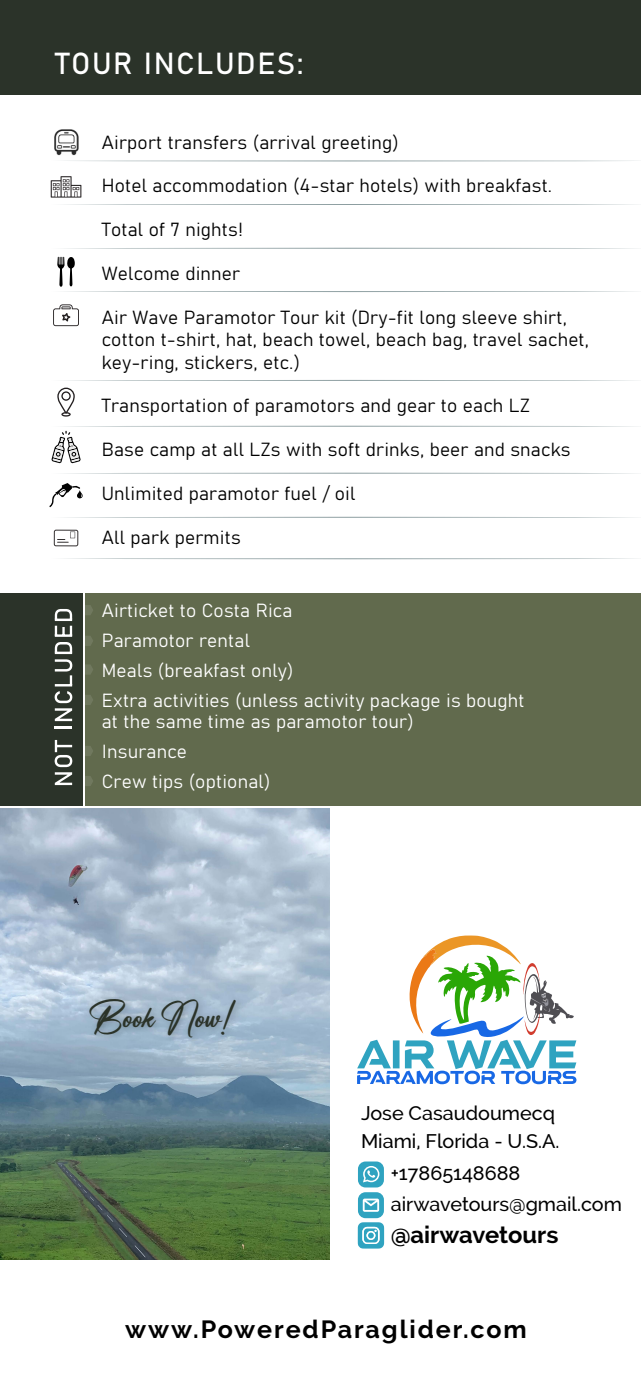
<style>
.page{position:relative;width:641px;height:1387px;background:#fff}
.page>*{position:absolute;margin:0;border:0;box-sizing:border-box;transform-origin:0 0}
.t1{font:34.12px "Anthony Hunter";letter-spacing:-.01em;color:#2b3329}
.t2{font:30px "Bahnschrift";letter-spacing:.05em;color:#fff}
.t3{font:700 25px "Raleway";letter-spacing:.075em;color:#000}
.t4{font:700 23.69px "Raleway";color:#000}
.t5{font:500 19.75px/27.6px "Raleway";color:#000}
.t6{font:18.75px/22.5px "Bahnschrift";letter-spacing:.01em;color:#000}
.t7{font:18.75px/30px "Bahnschrift";letter-spacing:.01em;color:#fff}
</style>
<div class="page">
<svg style="left:358px;top:1191px;width:26px;height:26px"></svg>
<svg style="left:362px;top:1198px;width:17px;height:13px"></svg>
<div style="left:358px;top:1161px;width:26px;height:26px;background:#2fa3c0;border-radius:8px"></div>
<svg style="left:363px;top:1166px;width:16px;height:16px"></svg>
<svg style="left:357px;top:1222px;width:27px;height:26px"></svg>
<svg style="left:357px;top:935px;width:219px;height:149px"></svg>
<div style="left:0;top:0;width:640px;height:95px;background:#2b3329"></div>
<div style="left:0;top:593px;width:83px;height:213px;background:#2b3329"></div>
<div style="left:85px;top:593px;width:555px;height:213px;background:#616a4d"></div>
<img style="left:54px;top:129px;width:34px;height:32px">
<svg style="left:51px;top:176px;width:30px;height:21px"></svg>
<svg style="left:57px;top:387px;width:18px;height:29px"></svg>
<svg style="left:53px;top:304px;width:26px;height:22px"></svg>
<svg style="left:49px;top:483px;width:34px;height:24px"></svg>
<svg style="left:54px;top:529px;width:24px;height:17px"></svg>
<svg style="left:93px;top:161px;width:516px;height:1px"></svg>
<svg style="left:64px;top:204px;width:573px;height:1px"></svg>
<svg style="left:64px;top:248px;width:573px;height:1px"></svg>
<svg style="left:57px;top:256px;width:580px;height:36px"></svg>
<svg style="left:64px;top:380px;width:573px;height:1px"></svg>
<svg style="left:51px;top:426px;width:586px;height:37px"></svg>
<svg style="left:158px;top:472px;width:386px;height:1px"></svg>
<svg style="left:64px;top:517px;width:573px;height:1px"></svg>
<svg style="left:64px;top:558px;width:573px;height:1px"></svg>
<svg style="left:55px;top:740px;width:17px;height:45px"></svg>
<hr style="left:55px;top:726px;width:17px;height:3px;background:#fff">
<svg style="left:55px;top:642px;width:17px;height:79px"></svg>
<svg style="left:55px;top:609px;width:17px;height:27px"></svg>
<svg style="left:85px;top:605px;width:8px;height:10px"></svg>
<svg style="left:85px;top:636px;width:8px;height:10px"></svg>
<svg style="left:85px;top:665px;width:8px;height:9px"></svg>
<svg style="left:85px;top:695px;width:8px;height:10px"></svg>
<svg style="left:85px;top:746px;width:8px;height:10px"></svg>
<svg style="left:85px;top:776px;width:8px;height:10px"></svg>
<img style="left:0;top:808px;width:329px;height:450px">
<img style="left:81px;top:986px;width:173px;height:67px">
<h2 class="t2" style="left:55px;top:41px;width:250px">TOUR INCLUDES:</h2>
<p class="t6" style="left:102px;top:129px;width:298px">Airport transfers (arrival greeting)</p>
<p class="t6" style="left:102px;top:173px;width:452px">Hotel accommodation (4-star hotels) with breakfast.</p>
<p class="t6" style="left:102px;top:217px;width:143px">Total of 7 nights!</p>
<p class="t6" style="left:102px;top:261px;width:140px">Welcome dinner</p>
<p class="t6" style="left:102px;top:304px;width:488px">Air Wave Paramotor Tour kit (Dry-fit long sleeve shirt, cotton t-shirt, hat, beach towel, beach bag, travel sachet, key-ring, stickers, etc.)</p>
<p class="t6" style="left:102px;top:393px;width:429px">Transportation of paramotors and gear to each LZ</p>
<p class="t6" style="left:102px;top:437px;width:470px">Base camp at all LZs with soft drinks, beer and snacks</p>
<p class="t6" style="left:102px;top:481px;width:255px">Unlimited paramotor fuel / oil</p>
<p class="t6" style="left:102px;top:524px;width:140px">All park permits</p>
<p class="t7" style="left:102px;top:593px;width:424px">Airticket to Costa Rica<br>Paramotor rental<br>Meals (breakfast only)<br>Extra activities (unless activity package is bought</p>
<p class="t7" style="left:102px;top:705px;width:313px">at the same time as paramotor tour)<br>Insurance<br>Crew tips (optional)</p>
<h1 class="t1" style="left:89px;top:987px;width:149px">Book Now!</h1>
<p class="t5" style="left:361px;top:1099px;width:200px">Jose Casaudoumecq<br>Miami, Florida - U.S.A.</p>
<p class="t5" style="left:390px;top:1156px;width:232px;line-height:31.6px">+17865148688 airwavetours@gmail.com</p>
<p class="t4" style="left:390px;top:1220px;width:169px">@airwavetours</p>
<h3 class="t3" style="left:125px;top:1314px;width:403px">www.PoweredParaglider.com</h3>
</div>
